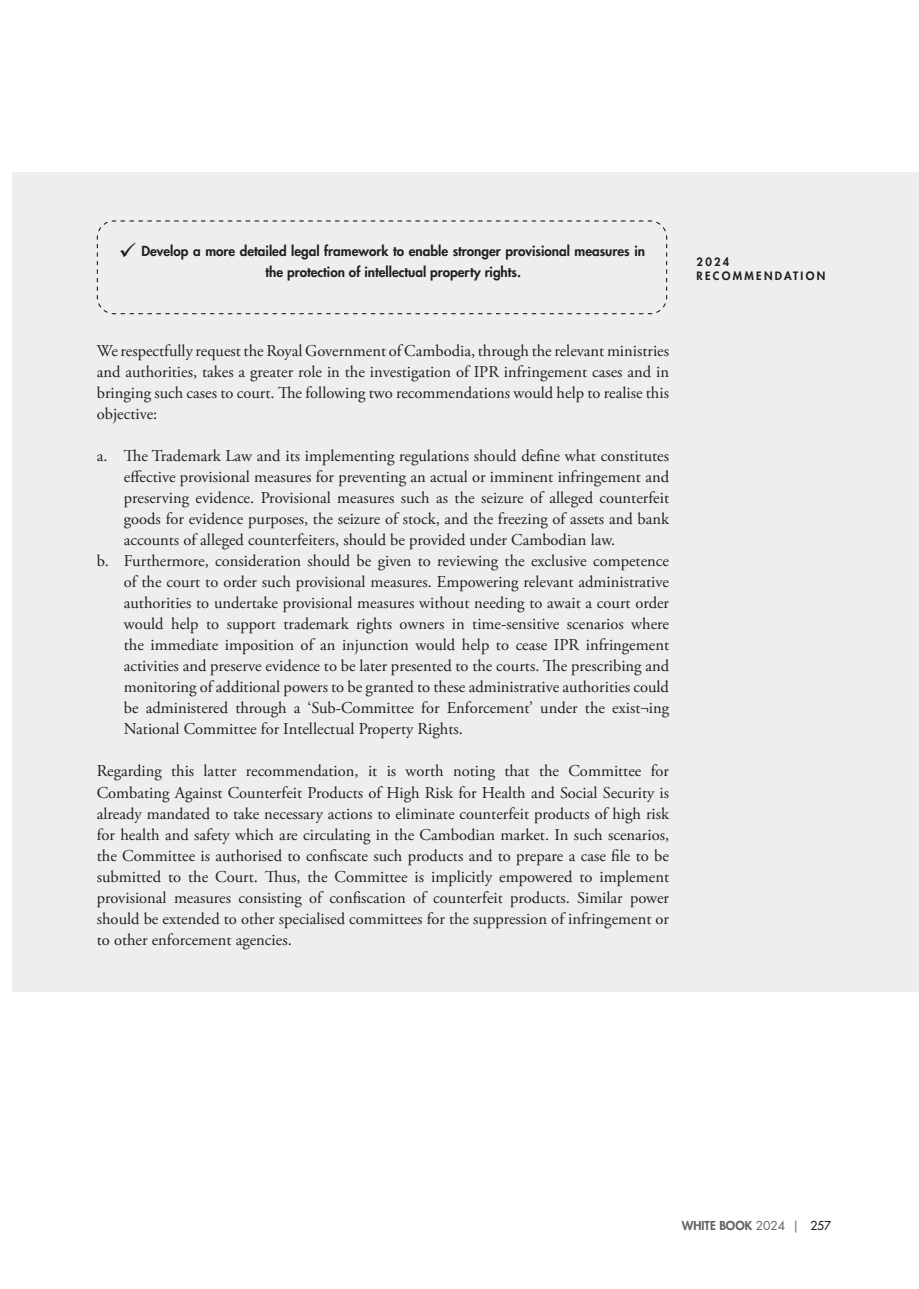
<style>
.page{position:relative;width:919px;height:1289px;background:#fff}
.page>*{position:absolute;margin:0;border:0;box-sizing:border-box;transform-origin:0 0}
.t1{font:16.5px/21px "Adobe Garamond Pro";color:#231f20;text-align:justify}
.t2{font:800 13.5px/21px "Futura Std";color:#231f20;text-align:center}
.t3{font:800 12px "Futura Std";color:#616164}
.h4__Outside_margin{font:800 11.25px/13.5px "Futura Std";letter-spacing:.2em;color:#231f20}
.s1{font-weight:400}
.s2{font-weight:500;color:#231f20}
</style>
<div class="page">
<div style="left:13px;top:172px;width:905px;height:819px;background:#eeeeef"></div>
<svg style="left:96px;top:220px;width:571px;height:95px"></svg>
<svg style="left:121px;top:243px;width:15px;height:14px"></svg>
<p class="t2" style="left:141px;top:240px;width:505px">Develop a more detailed legal framework to enable stronger provisional measures in the protection of intellectual property rights.</p>
<p class="t1" style="left:97px;top:341px;width:573px">We respectfully request the Royal Government of Cambodia, through the relevant ministries and authorities, takes a greater role in the investigation of IPR infringement cases and in bringing such cases to court. The following two recommendations would help to realise this objective:</p>
<p class="t1" style="left:124px;top:446px;width:546px;text-indent:-27px">a. The Trademark Law and its implementing regulations should define what constitutes effective provisional measures for preventing an actual or imminent infringement and preserving evidence. Provisional measures such as the seizure of alleged counterfeit goods for evidence purposes, the seizure of stock, and the freezing of assets and bank accounts of alleged counterfeiters, should be provided under Cambodian law.</p>
<p class="t1" style="left:124px;top:551px;width:546px;text-indent:-27px">b. Furthermore, consideration should be given to reviewing the exclusive competence of the court to order such provisional measures. Empowering relevant administrative authorities to undertake provisional measures without needing to await a court order would help to support trademark rights owners in time-sensitive scenarios where the immediate imposition of an injunction would help to cease IPR infringement activities and preserve evidence to be later presented to the courts. The prescribing and monitoring of additional powers to be granted to these administrative authorities could be administered through a ‘Sub-Committee for Enforcement’ under the exist¬ing National Committee for Intellectual Property Rights.</p>
<p class="t1" style="left:97px;top:761px;width:573px">Regarding this latter recommendation, it is worth noting that the Committee for Combating Against Counterfeit Products of High Risk for Health and Social Security is already mandated to take necessary actions to eliminate counterfeit products of high risk for health and safety which are circulating in the Cambodian market. In such scenarios, the Committee is authorised to confiscate such products and to prepare a case file to be submitted to the Court. Thus, the Committee is implicitly empowered to implement provisional measures consisting of confiscation of counterfeit products. Similar power should be extended to other specialised committees for the suppression of infringement or to other enforcement agencies.</p>
<p class="h4__Outside_margin" style="left:696px;top:255px;width:130px">2024<br>RECOMMENDATION</p>
<p class="t3" style="left:681px;top:1217px;width:151px">WHITE BOOK <span class="s1">2024 |</span> <span class="s2">257</span></p>
</div>
